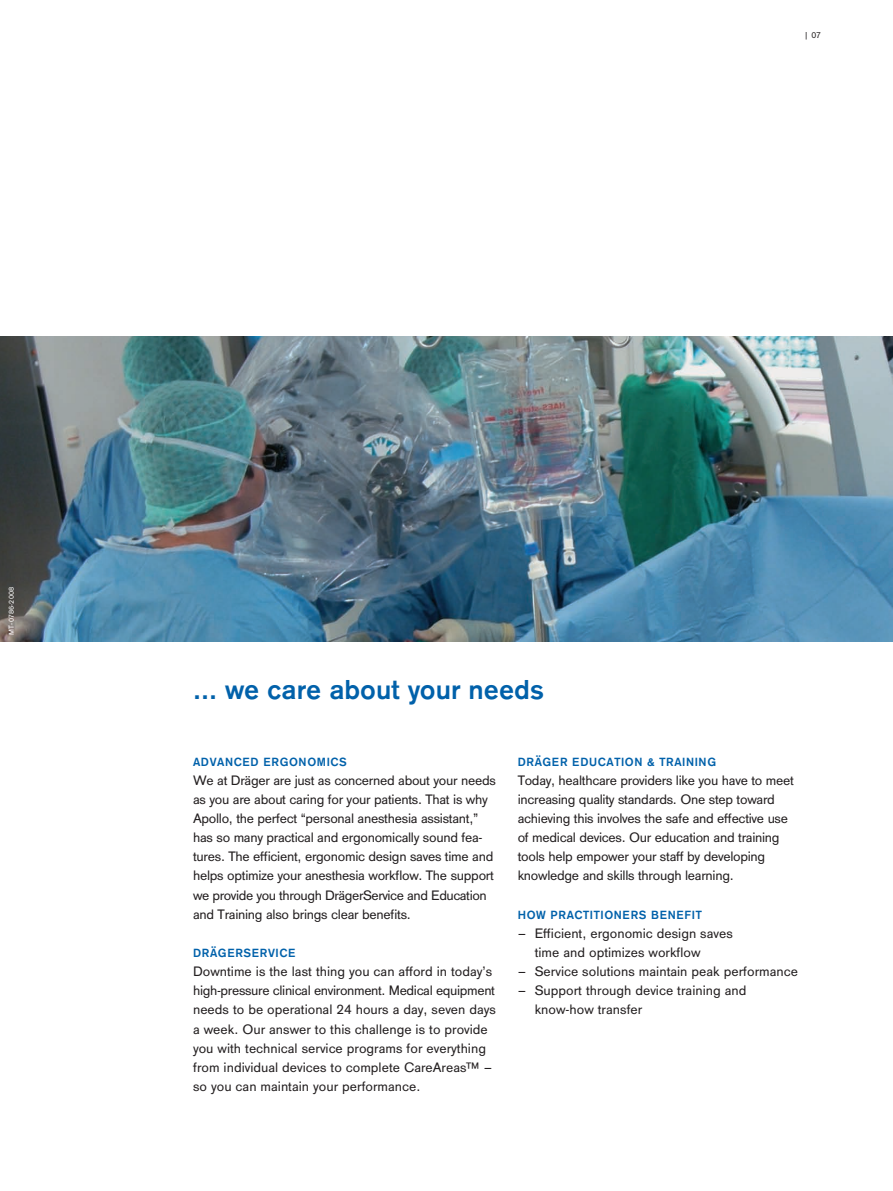
<style>
.page{position:relative;width:893px;height:1191px;background:#fff}
.page>*{position:absolute;margin:0;border:0;box-sizing:border-box;transform-origin:0 0}
.Main_heading{font:700 28.5px "Draeger Sans";color:#0161aa}
.Body_text_DraeSansRe{font:14.25px/19.2px "Draeger Sans";letter-spacing:-.02em;color:#231f20}
.Body_text_DraeSansRe-2{font:14.25px/19.2px "Draeger Sans";color:#231f20}
.Zwischenüberschrift{font:700 12.3px "Draeger Sans";letter-spacing:.05em;color:#0161aa}
.Pagination{font:9px "Draeger Sans";color:#231f20}
.Image_number_white{font:7.5px "Draeger Sans";letter-spacing:.025em;color:#fff}
</style>
<div class="page">
<img style="left:0;top:336px;width:893px;height:306px">
<p class="Pagination" style="left:804px;top:29px;width:18px">| 07</p>
<p class="Image_number_white" style="left:6px;top:635px;width:50px;rotate:-90deg">MT-0786-2008</p>
<p class="Main_heading" style="left:193px;top:670px;width:352px">... we care about your needs</p>
<p class="Zwischenüberschrift" style="left:193px;top:753px;width:155px">ADVANCED ERGONOMICS</p>
<p class="Body_text_DraeSansRe" style="left:193px;top:769px;width:304px">We at Dräger are just as concerned about your needs as you are about caring for your patients. That is why Apollo, the perfect “personal anesthesia assistant,” has so many practical and ergonomically sound fea&shy;tures. The efficient, ergonomic design saves time and helps optimize your anesthesia workflow. The support we provide you through DrägerService and Education and Training also brings clear benefits.</p>
<p class="Zwischenüberschrift" style="left:193px;top:944px;width:104px">DRÄGERSERVICE</p>
<p class="Body_text_DraeSansRe-2" style="left:193px;top:961px;width:304px">Downtime is the last thing you can afford in today’s high-pressure clinical environment. Medical equipment needs to be operational 24 hours a day, seven days a week. Our answer to this challenge is to provide you with technical service programs for everything from individual devices to complete CareAreas™ – so you can maintain your performance.</p>
<p class="Zwischenüberschrift" style="left:518px;top:753px;width:200px">DRÄGER EDUCATION &amp; TRAINING</p>
<p class="Body_text_DraeSansRe" style="left:518px;top:769px;width:278px">Today, healthcare providers like you have to meet increasing quality standards. One step toward achieving this involves the safe and effective use of medical devices. Our education and training tools help empower your staff by developing knowledge and skills through learning.</p>
<p class="Zwischenüberschrift" style="left:518px;top:906px;width:186px">HOW PRACTITIONERS BENEFIT</p>
<p class="Body_text_DraeSansRe-2" style="left:535px;top:922px;width:200px;text-indent:-17px">– Efficient, ergonomic design saves time and optimizes workflow</p>
<p class="Body_text_DraeSansRe-2" style="left:518px;top:961px;width:282px">– Service solutions maintain peak performance</p>
<p class="Body_text_DraeSansRe-2" style="left:535px;top:980px;width:213px;text-indent:-17px">– Support through device training and know-how transfer</p>
</div>
